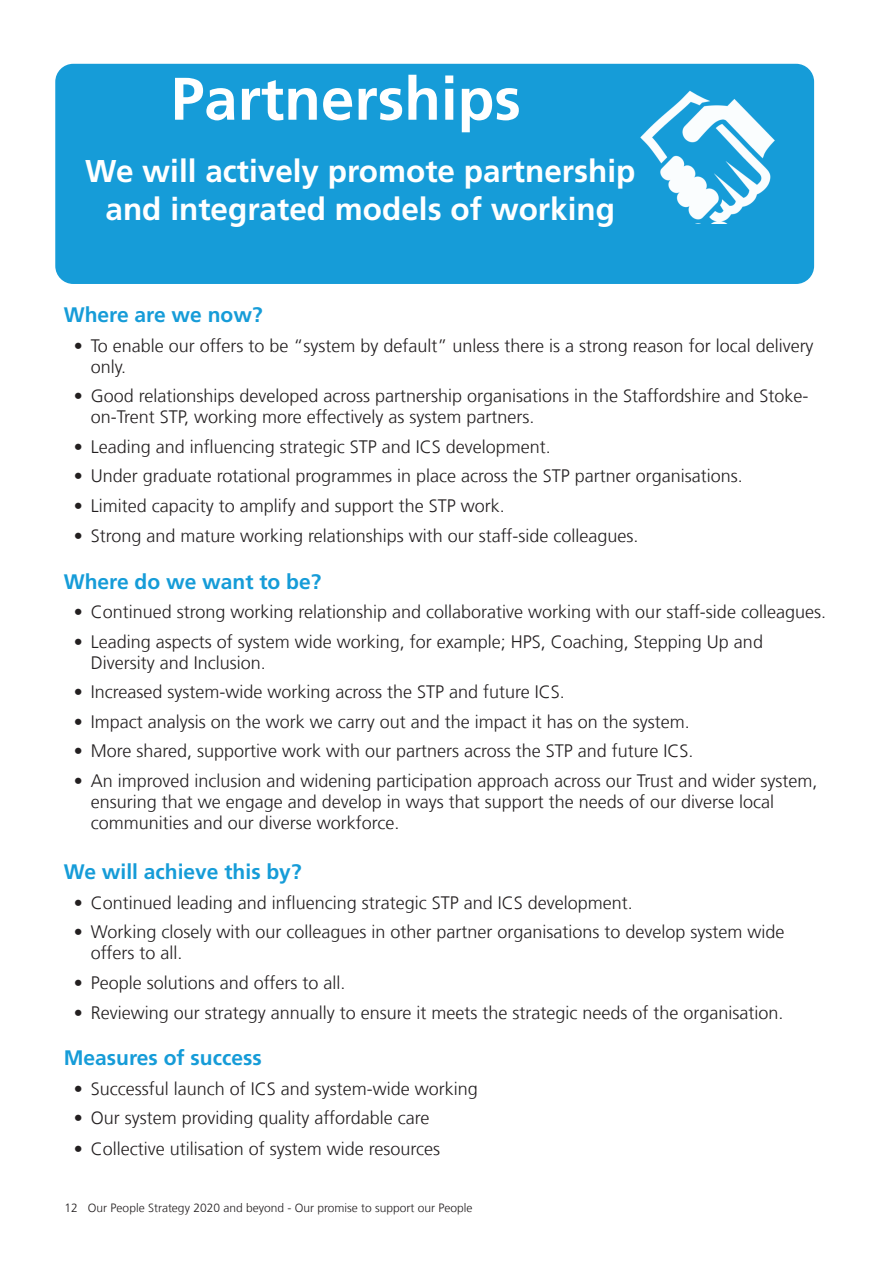
<style>
.page{position:relative;width:893px;height:1263px;background:#fff}
.page>*{position:absolute;margin:0;border:0;box-sizing:border-box;transform-origin:0 0}
.t1{font:700 60px "Frutiger LT Com";color:#fff}
.t2{font:700 31.5px/37.8px "Frutiger LT Com";color:#fff;text-align:center}
.t3{font:700 21px "Frutiger LT Com";color:#169cd8}
.t4{font:300 18px/21px "Frutiger LT Com";color:#231f20}
.t5{font:300 12px "Frutiger LT Com";color:#231f20}
</style>
<div class="page">
<div style="left:55px;top:64px;width:759px;height:220px;background:#169cd8"></div>
<img style="left:634px;top:86px;width:152px;height:137px">
<h1 class="t1" style="left:171px;top:64px;width:352px">Partnerships</h1>
<h2 class="t2" style="left:85px;top:152px;width:552px">We will actively promote partnership and integrated models of working</h2>
<p class="t3" style="left:64px;top:302px;width:200px">Where are we now?</p>
<p class="t4" style="left:91px;top:335px;width:724px;text-indent:-17px">• To enable our offers to be “system by default” unless there is a strong reason for local delivery only.</p>
<p class="t4" style="left:91px;top:385px;width:719px;text-indent:-17px">• Good relationships developed across partnership organisations in the Staffordshire and Stoke&shy;on-Trent STP, working more effectively as system partners.</p>
<p class="t4" style="left:74px;top:436px;width:479px">• Leading and influencing strategic STP and ICS development.</p>
<p class="t4" style="left:74px;top:466px;width:671px">• Under graduate rotational programmes in place across the STP partner organisations.</p>
<p class="t4" style="left:74px;top:495px;width:433px">• Limited capacity to amplify and support the STP work.</p>
<p class="t4" style="left:74px;top:525px;width:566px">• Strong and mature working relationships with our staff-side colleagues.</p>
<p class="t3" style="left:64px;top:569px;width:259px">Where do we want to be?</p>
<p class="t4" style="left:74px;top:601px;width:754px">• Continued strong working relationship and collaborative working with our staff-side colleagues.</p>
<p class="t4" style="left:91px;top:631px;width:674px;text-indent:-17px">• Leading aspects of system wide working, for example; HPS, Coaching, Stepping Up and<br>Diversity and Inclusion.</p>
<p class="t4" style="left:74px;top:681px;width:493px">• Increased system-wide working across the STP and future ICS.</p>
<p class="t4" style="left:74px;top:711px;width:618px">• Impact analysis on the work we carry out and the impact it has on the system.</p>
<p class="t4" style="left:74px;top:740px;width:621px">• More shared, supportive work with our partners across the STP and future ICS.</p>
<p class="t4" style="left:91px;top:770px;width:728px;text-indent:-17px">• An improved inclusion and widening participation approach across our Trust and wider system, ensuring that we engage and develop in ways that support the needs of our diverse local communities and our diverse workforce.</p>
<p class="t3" style="left:64px;top:859px;width:239px">We will achieve this by?</p>
<p class="t4" style="left:74px;top:892px;width:561px">• Continued leading and influencing strategic STP and ICS development.</p>
<p class="t4" style="left:91px;top:921px;width:695px;text-indent:-17px">• Working closely with our colleagues in other partner organisations to develop system wide offers to all.</p>
<p class="t4" style="left:74px;top:972px;width:273px">• People solutions and offers to all.</p>
<p class="t4" style="left:74px;top:1002px;width:711px">• Reviewing our strategy annually to ensure it meets the strategic needs of the organisation.</p>
<p class="t3" style="left:64px;top:1046px;width:199px">Measures of success</p>
<p class="t4" style="left:74px;top:1078px;width:406px">• Successful launch of ICS and system-wide working</p>
<p class="t4" style="left:74px;top:1108px;width:357px">• Our system providing quality affordable care</p>
<p class="t4" style="left:74px;top:1138px;width:368px">• Collective utilisation of system wide resources</p>
<p class="t5" style="left:65px;top:1201px;width:409px">12 Our People Strategy 2020 and beyond - Our promise to support our People</p>
</div>
